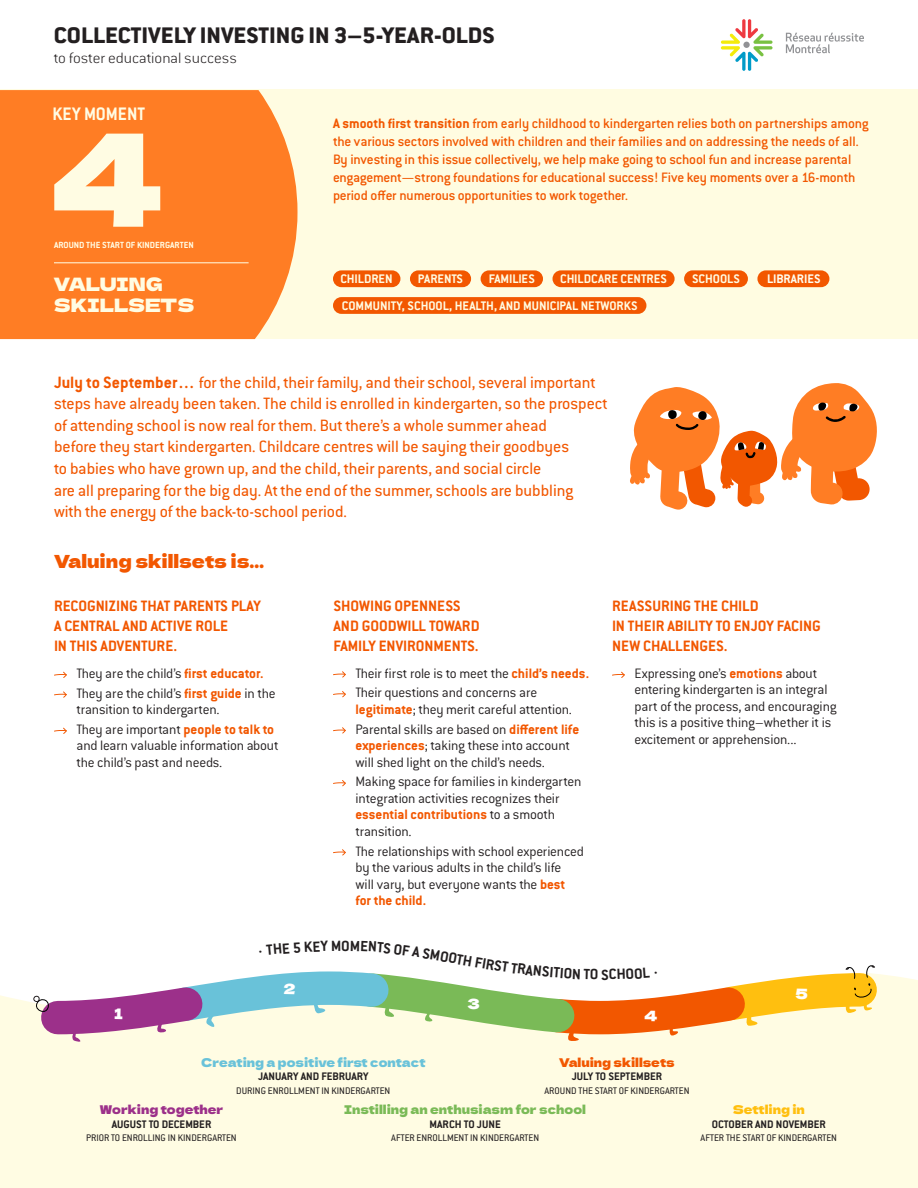
<style>
.page{position:relative;width:918px;height:1188px;background:#fff}
.page>*{position:absolute;margin:0;border:0;box-sizing:border-box;transform-origin:0 0}
.t1{font:128.25px "Dela Gothic One";color:#fffce3}
.t2{font:800 24.75px "Conduit ITC Std";color:#231f20}
.t3{font:700 19.95px "Conduit ITC Std";color:#fffce3;scale:.96 1}
.t4{font:18.45px/20.5px "Dela Gothic One";color:#fffce3}
.Chapô{font:18px/21.6px "Conduit ITC Std";color:#f25700}
.Titre_partie{font:18px "Dela Gothic One";color:#f25700}
.Bullet_titre{font:700 16.5px/19.8px "Conduit ITC Std";color:#f25700}
.t5{font:200 16.5px "Conduit ITC Std";color:#231f20}
.t6{font:700 16.2px "Conduit ITC Std";color:#231f20}
.Bullet_texte{font:300 15px/16.5px "Conduit ITC Std";letter-spacing:-.015em;color:#231f20}
.Introduction{font:500 15px/18px "Conduit ITC Std";letter-spacing:-.015em;color:#f25700}
.t7{font:700 13.65px "Conduit ITC Std";color:#fffce3}
.t8{font:700 13.65px "Conduit ITC Std";letter-spacing:-.005em;color:#fffef1}
.t9{font:700 12px/13.5px "Conduit ITC Std";color:#231f20;text-align:center}
.t10{font:12px/13.5px "Dela Gothic One";color:#69c2d9;text-align:center}
.t11{font:12px/13.5px "Dela Gothic One";color:#7aba57;text-align:center}
.t12{font:12px/13.5px "Dela Gothic One";color:#f25700;text-align:center}
.t13{font:10.5px "Conduit ITC Std";color:#231f20}
.t14{font:700 9.75px "Conduit ITC Std";color:#fffce3}
.s1{font-weight:700}
.s2{font-weight:700;color:#f25700}
.s3{font-family:"Conduit ITC Std";font-weight:700;color:#231f20}
.s4{font-family:"Dela Gothic One";font-weight:400;color:#9c308a}
.s5{font-family:"Dela Gothic One";font-weight:400;color:#ffbf0f}
</style>
<div class="page">
<div style="left:0;top:90px;width:918px;height:249px;background:#fffce1"></div>
<div style="left:0;top:976px;width:918px;height:212px;background:#fffce3"></div>
<div style="left:0;top:90px;width:298px;height:249px;background:#ff7d24"></div>
<svg style="left:721px;top:19px;width:52px;height:52px"></svg>
<svg style="left:786px;top:33px;width:78px;height:20px"></svg>
<svg style="left:630px;top:383px;width:247px;height:127px"></svg>
<svg style="left:612px;top:672px;width:13px;height:6px"></svg>
<svg style="left:333px;top:671px;width:13px;height:7px"></svg>
<svg style="left:333px;top:691px;width:13px;height:6px"></svg>
<svg style="left:333px;top:727px;width:13px;height:7px"></svg>
<svg style="left:333px;top:780px;width:13px;height:6px"></svg>
<svg style="left:333px;top:849px;width:13px;height:7px"></svg>
<svg style="left:54px;top:672px;width:13px;height:6px"></svg>
<svg style="left:54px;top:691px;width:13px;height:7px"></svg>
<svg style="left:54px;top:728px;width:13px;height:6px"></svg>
<div style="left:333px;top:270px;width:67px;height:17px;background:#f25700;border-radius:8px"></div>
<div style="left:410px;top:270px;width:61px;height:17px;background:#f25700;border-radius:8px"></div>
<div style="left:481px;top:270px;width:62px;height:17px;background:#f25700;border-radius:8px"></div>
<div style="left:553px;top:270px;width:122px;height:17px;background:#f25700;border-radius:8px"></div>
<div style="left:684px;top:270px;width:64px;height:17px;background:#f25700;border-radius:8px"></div>
<div style="left:757px;top:270px;width:72px;height:17px;background:#f25700;border-radius:8px"></div>
<div style="left:333px;top:297px;width:313px;height:17px;background:#f25700;border-radius:8px"></div>
<hr style="left:54px;top:262px;width:195px;height:1px;background:#fffce3">
<svg style="left:24px;top:965px;width:870px;height:87px"></svg>
<p class="t2" style="left:54px;top:20px;width:442px">COLLECTIVELY INVESTING IN 3–5-YEAR-OLDS</p>
<p class="t5" style="left:54px;top:48px;width:185px">to foster educational success</p>
<p class="t3" style="left:52px;top:102px;width:98px">KEY MOMENT</p>
<p class="t1" style="left:49px;top:79px;width:118px">4</p>
<p class="t14" style="left:54px;top:239px;width:141px">AROUND THE START OF KINDERGARTEN</p>
<p class="t4" style="left:54px;top:273px;width:142px">VALUING<br>SKILLSETS</p>
<p class="Introduction" style="left:333px;top:113px;width:537px"><span class="s1">A smooth first transition</span> from early childhood to kindergarten relies both on partnerships among the various sectors involved with children and their families and on addressing the needs of all.<br>By investing in this issue collectively, we help make going to school fun and increase parental engagement—strong foundations for educational success! Five key moments over a 16-month period offer numerous opportunities to work together.</p>
<p class="t7" style="left:340px;top:271px;width:54px">CHILDREN</p>
<p class="t7" style="left:418px;top:271px;width:47px">PARENTS</p>
<p class="t7" style="left:489px;top:271px;width:48px">FAMILIES</p>
<p class="t7" style="left:560px;top:271px;width:108px">CHILDCARE CENTRES</p>
<p class="t7" style="left:692px;top:271px;width:50px">SCHOOLS</p>
<p class="t8" style="left:767px;top:271px;width:55px">LIBRARIES</p>
<p class="t7" style="left:342px;top:297px;width:297px">COMMUNITY, SCHOOL, HEALTH, AND MUNICIPAL NETWORKS</p>
<p class="Chapô" style="left:54px;top:371px;width:555px"><span class="s1">July to September…</span> for the child, their family, and their school, several important steps have already been taken. The child is enrolled in kindergarten, so the prospect of attending school is now real for them. But there’s a whole summer ahead<br>before they start kindergarten. Childcare centres will be saying their goodbyes<br>to babies who have grown up, and the child, their parents, and social circle<br>are all preparing for the big day. At the end of the summer, schools are bubbling<br>with the energy of the back-to-school period.</p>
<p class="Titre_partie" style="left:54px;top:548px;width:212px">Valuing skillsets is…</p>
<p class="Bullet_titre" style="left:54px;top:596px;width:208px">RECOGNIZING THAT PARENTS PLAY<br>A CENTRAL AND ACTIVE ROLE<br>IN THIS ADVENTURE.</p>
<p class="Bullet_titre" style="left:612px;top:596px;width:210px">REASSURING THE CHILD<br>IN THEIR ABILITY TO ENJOY FACING<br>NEW CHALLENGES.</p>
<p class="Bullet_titre" style="left:334px;top:596px;width:148px">SHOWING OPENNESS<br>AND GOODWILL TOWARD<br>FAMILY ENVIRONMENTS.</p>
<p class="Bullet_texte" style="left:77px;top:665px;width:189px">They are the child’s <span class="s2">first educator.</span></p>
<p class="Bullet_texte" style="left:76px;top:684px;width:201px">They are the child’s <span class="s2">first guide</span> in the transition to kindergarten.</p>
<p class="Bullet_texte" style="left:76px;top:721px;width:204px">They are important <span class="s2">people to talk to </span>and learn valuable information about the child’s past and needs.</p>
<p class="Bullet_texte" style="left:356px;top:664px;width:235px">Their first role is to meet the <span class="s2">child’s needs.</span></p>
<p class="Bullet_texte" style="left:356px;top:684px;width:218px">Their questions and concerns are <span class="s2">legitimate</span>; they merit careful attention.</p>
<p class="Bullet_texte" style="left:356px;top:720px;width:225px">Parental skills are based on <span class="s2">different life experiences</span>; taking these into account will shed light on the child’s needs.</p>
<p class="Bullet_texte" style="left:356px;top:773px;width:228px">Making space for families in kindergarten integration activities recognizes their <span class="s2">essential contributions</span> to a smooth transition.</p>
<p class="Bullet_texte" style="left:356px;top:842px;width:230px">The relationships with school experienced by the various adults in the child’s life<br>will vary, but everyone wants the <span class="s2">best for the child.</span></p>
<p class="t6" style="left:341px;top:936px;width:10px">O</p>
<p class="t6" style="left:432px;top:944px;width:54px;rotate:10deg">MOOTH F</p>
<p class="t6" style="left:601px;top:965px;width:9px">S</p>
<p class="Bullet_texte" style="left:634px;top:665px;width:204px">Expressing one’s <span class="s2">emotions</span> about entering kindergarten is an integral part of the process, and encouraging this is a positive thing–whether it is excitement or apprehension...</p>
<p class="t10" style="left:201px;top:1055px;width:226px">Creating a positive first contact<br><span class="s3">JANUARY AND FEBRUARY</span></p>
<p class="t13" style="left:236px;top:1084px;width:156px">DURING ENROLLMENT IN KINDERGARTEN</p>
<p class="t12" style="left:559px;top:1055px;width:117px">Valuing skillsets<br><span class="s3">JULY TO SEPTEMBER</span></p>
<p class="t13" style="left:545px;top:1084px;width:146px">AROUND THE START OF KINDERGARTEN</p>
<p class="t9" style="left:100px;top:1104px;width:125px"><span class="s4">Working together<br></span>AUGUST TO DECEMBER</p>
<p class="t13" style="left:86px;top:1132px;width:152px">PRIOR TO ENROLLING IN KINDERGARTEN</p>
<p class="t11" style="left:344px;top:1102px;width:243px">Instilling an enthusiasm for school<br><span class="s3">MARCH TO JUNE</span></p>
<p class="t13" style="left:391px;top:1132px;width:149px">AFTER ENROLLMENT IN KINDERGARTEN</p>
<p class="t9" style="left:712px;top:1103px;width:116px"><span class="s5">Settling in<br></span>OCTOBER AND NOVEMBER</p>
<p class="t13" style="left:701px;top:1132px;width:138px">AFTER THE START OF KINDERGARTEN</p>
</div>
